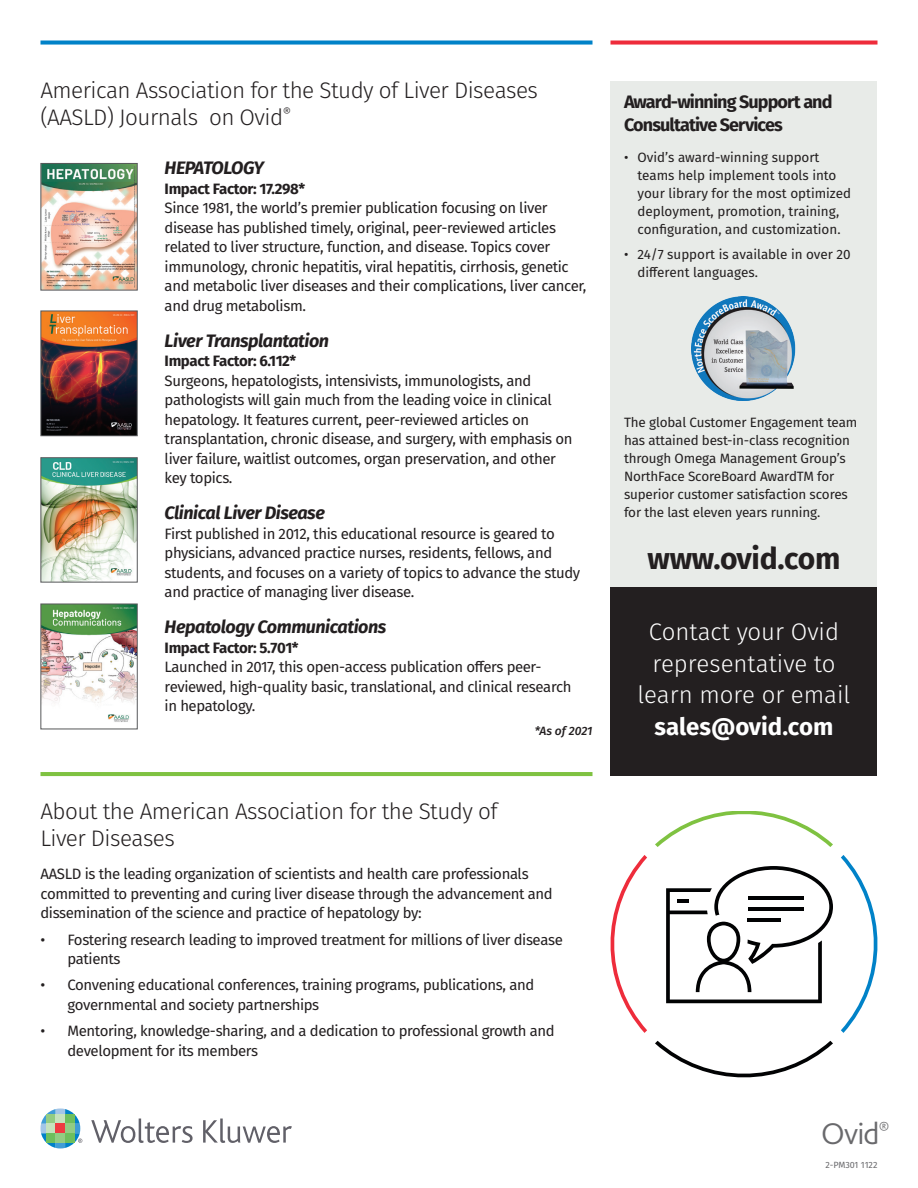
<style>
.page{position:relative;width:918px;height:1188px;background:#fff}
.page>*{position:absolute;margin:0;border:0;box-sizing:border-box;transform-origin:0 0}
.t1{font:300 31.5px "Bliss 2";color:#69696c}
.t2{font:700 30px "Fira Sans";letter-spacing:-.01em;color:#231f20}
.t3{font:300 24px/31.5px "Fira Sans";color:#fff;text-align:center}
.t4{font:700 24px "Fira Sans";color:#fff}
.t5{font:300 22.5px/27px "Fira Sans";letter-spacing:-.025em;color:#231f20}
.t6{font:italic 700 18px "Fira Sans";letter-spacing:-.025em;color:#231f20}
.t7{font:700 18px/22.5px "Fira Sans";letter-spacing:-.05em;color:#231f20}
.t8{font:italic 700 18px "Fira Sans";letter-spacing:-.055em;color:#231f20}
.t9{font:15px/19.5px "Fira Sans";letter-spacing:-.025em;color:#231f20}
.t10{font:700 15px "Fira Sans";letter-spacing:-.025em;color:#231f20}
.t11{font:13.5px/18px "Fira Sans";letter-spacing:-.01em;color:#231f20}
.t12{font:italic 500 12px "Fira Sans";color:#231f20}
.t13{font:9px "Fira Sans";color:#69696c}
</style>
<div class="page">
<div style="left:40px;top:40px;width:552px;height:5px;background:#0082c8"></div>
<hr style="left:40px;top:772px;width:552px;height:4px;background:#7fc241">
<div style="left:610px;top:40px;width:268px;height:5px;background:#ee2c3b"></div>
<svg style="left:91px;top:1119px;width:102px;height:24px"></svg>
<svg style="left:203px;top:1119px;width:89px;height:24px"></svg>
<svg style="left:40px;top:1108px;width:42px;height:40px"></svg>
<div style="left:610px;top:81px;width:268px;height:506px;background:#e8ebe8"></div>
<img style="left:691px;top:297px;width:105px;height:103px">
<img style="left:40px;top:163px;width:98px;height:128px">
<img style="left:40px;top:310px;width:98px;height:127px">
<img style="left:40px;top:457px;width:98px;height:126px">
<img style="left:40px;top:603px;width:98px;height:127px">
<div style="left:610px;top:587px;width:268px;height:189px;background:#231f20"></div>
<svg style="left:655px;top:811px;width:178px;height:36px"></svg>
<svg style="left:841px;top:855px;width:37px;height:178px"></svg>
<svg style="left:655px;top:1041px;width:178px;height:36px"></svg>
<svg style="left:610px;top:855px;width:37px;height:178px"></svg>
<svg style="left:666px;top:866px;width:167px;height:137px"></svg>
<h3 class="t5" style="left:40px;top:77px;width:499px">American Association for the Study of Liver Diseases (AASLD) Journals on Ovid<sup>®</sup></h3>
<p class="t8" style="left:165px;top:153px;width:101px">HEPATOLOGY</p>
<p class="t10" style="left:165px;top:178px;width:142px">Impact Factor: 17.298*</p>
<p class="t9" style="left:165px;top:198px;width:423px">Since 1981, the world’s premier publication focusing on liver disease has published timely, original, peer-reviewed articles related to liver structure, function, and disease. Topics cover immunology, chronic hepatitis, viral hepatitis, cirrhosis, genetic and metabolic liver diseases and their complications, liver cancer, and drug metabolism.</p>
<p class="t6" style="left:165px;top:325px;width:166px">Liver Transplantation</p>
<p class="t10" style="left:165px;top:351px;width:133px">Impact Factor: 6.112*</p>
<p class="t9" style="left:165px;top:370px;width:409px">Surgeons, hepatologists, intensivists, immunologists, and pathologists will gain much from the leading voice in clinical hepatology. It features current, peer-reviewed articles on transplantation, chronic disease, and surgery, with emphasis on liver failure, waitlist outcomes, organ preservation, and other key topics.</p>
<p class="t6" style="left:165px;top:498px;width:162px">Clinical Liver Disease</p>
<p class="t9" style="left:165px;top:523px;width:417px">First published in 2012, this educational resource is geared to physicians, advanced practice nurses, residents, fellows, and students, and focuses on a variety of topics to advance the study and practice of managing liver disease.</p>
<p class="t6" style="left:165px;top:612px;width:223px">Hepatology Communications</p>
<p class="t10" style="left:165px;top:637px;width:136px">Impact Factor: 5.701*</p>
<p class="t9" style="left:165px;top:657px;width:408px">Launched in 2017, this open-access publication offers peer&shy;reviewed, high-quality basic, translational, and clinical research in hepatology.</p>
<p class="t12" style="left:535px;top:721px;width:59px">*As of 2021</p>
<h3 class="t5" style="left:40px;top:798px;width:459px">About the American Association for the Study of<br>Liver Diseases</h3>
<p class="t9" style="left:40px;top:864px;width:514px">AASLD is the leading organization of scientists and health care professionals committed to preventing and curing liver disease through the advancement and dissemination of the science and practice of hepatology by:</p>
<p class="t9" style="left:68px;top:929px;width:497px;text-indent:-27px">• Fostering research leading to improved treatment for millions of liver disease patients</p>
<p class="t9" style="left:68px;top:975px;width:468px;text-indent:-27px">• Convening educational conferences, training programs, publications, and governmental and society partnerships</p>
<p class="t9" style="left:68px;top:1021px;width:489px;text-indent:-27px">• Mentoring, knowledge-sharing, and a dedication to professional growth and development for its members</p>
<p class="t7" style="left:624px;top:90px;width:210px">Award-winning Support and<br>Consultative Services</p>
<p class="t11" style="left:638px;top:148px;width:215px;text-indent:-14px">• Ovid’s award-winning support teams help implement tools into your library for the most optimized deployment, promotion, training, configuration, and customization.</p>
<p class="t11" style="left:638px;top:245px;width:215px;text-indent:-14px">• 24/7 support is available in over 20 different languages.</p>
<p class="t11" style="left:624px;top:413px;width:235px">The global Customer Engagement team has attained best-in-class recognition through Omega Management Group’s NorthFace ScoreBoard AwardTM for superior customer satisfaction scores for the last eleven years running.</p>
<h2 class="t2" style="left:648px;top:538px;width:194px">www.ovid.com</h2>
<h3 class="t3" style="left:637px;top:616px;width:214px">Contact your Ovid representative to learn more or email</h3>
<h3 class="t4" style="left:655px;top:710px;width:180px">sales@ovid.com</h3>
<h1 class="t1" style="left:821px;top:1114px;width:70px">Ovid<sup>®</sup></h1>
<p class="t13" style="left:826px;top:1158px;width:53px">2-PM301 1122</p>
</div>
